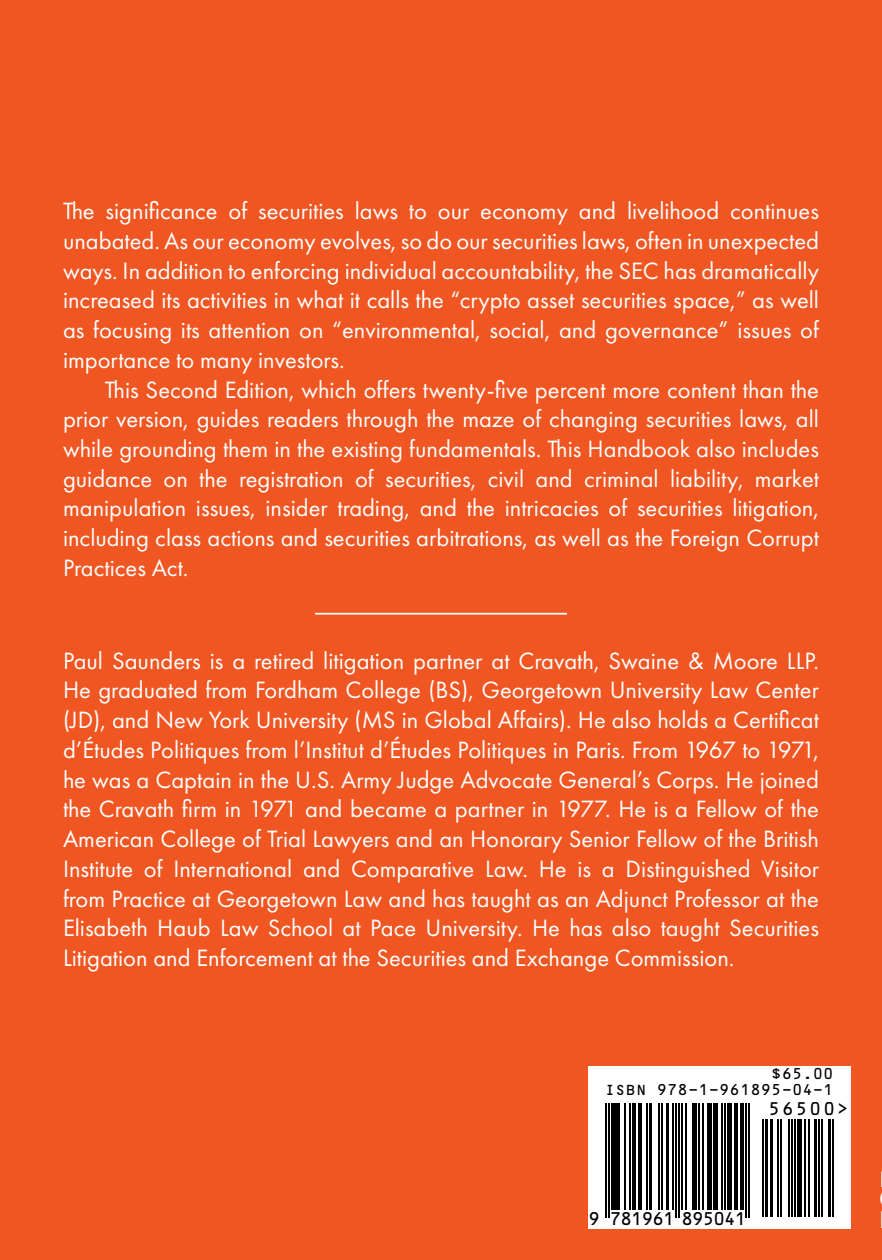
<style>
.page{position:relative;width:882px;height:1260px;background:#f05622}
.page>*{position:absolute;margin:0;border:0;box-sizing:border-box;transform-origin:0 0}
.t1{font:24.5px/29.8px "Futura PT";color:#fff;text-align:justify}
.t2{font:17.68px "OCRB";letter-spacing:-.09em;color:#000;scale:.96 1}
.t3{font:15.05px "OCRB";color:#000;scale:.96 1}
</style>
<div class="page">
<hr style="left:315px;top:613px;width:252px;height:2px;background:#fff">
<svg style="left:881px;top:1171px;width:1px;height:16px"></svg>
<div style="left:588px;top:1066px;width:262px;height:162px;background:#fff"></div>
<hr style="left:605px;top:1103px;width:1px;height:114px;background:#000">
<hr style="left:608px;top:1103px;width:1px;height:114px;background:#000">
<hr style="left:611px;top:1103px;width:4px;height:106px;background:#000">
<hr style="left:617px;top:1103px;width:3px;height:106px;background:#000">
<hr style="left:625px;top:1103px;width:1px;height:106px;background:#000">
<hr style="left:629px;top:1103px;width:2px;height:106px;background:#000">
<hr style="left:632px;top:1103px;width:3px;height:106px;background:#000">
<hr style="left:638px;top:1103px;width:3px;height:106px;background:#000">
<hr style="left:646px;top:1103px;width:1px;height:106px;background:#000">
<hr style="left:649px;top:1103px;width:3px;height:106px;background:#000">
<hr style="left:658px;top:1103px;width:2px;height:106px;background:#000">
<hr style="left:661px;top:1103px;width:2px;height:106px;background:#000">
<hr style="left:666px;top:1103px;width:3px;height:106px;background:#000">
<hr style="left:672px;top:1103px;width:1px;height:106px;background:#000">
<hr style="left:675px;top:1103px;width:1px;height:114px;background:#000">
<hr style="left:678px;top:1103px;width:1px;height:114px;background:#000">
<hr style="left:681px;top:1103px;width:1px;height:106px;background:#000">
<hr style="left:686px;top:1103px;width:1px;height:106px;background:#000">
<hr style="left:692px;top:1103px;width:4px;height:106px;background:#000">
<hr style="left:698px;top:1103px;width:1px;height:106px;background:#000">
<hr style="left:703px;top:1103px;width:1px;height:106px;background:#000">
<div style="left:707px;top:1103px;width:5px;height:106px;background:#000"></div>
<div style="left:713px;top:1103px;width:5px;height:106px;background:#000"></div>
<hr style="left:721px;top:1103px;width:1px;height:106px;background:#000">
<hr style="left:724px;top:1103px;width:1px;height:106px;background:#000">
<hr style="left:727px;top:1103px;width:4px;height:106px;background:#000">
<hr style="left:735px;top:1103px;width:3px;height:106px;background:#000">
<hr style="left:741px;top:1103px;width:3px;height:106px;background:#000">
<hr style="left:745px;top:1103px;width:2px;height:114px;background:#000">
<hr style="left:748px;top:1103px;width:2px;height:114px;background:#000">
<hr style="left:762px;top:1120px;width:1px;height:97px;background:#000">
<hr style="left:765px;top:1120px;width:3px;height:97px;background:#000">
<hr style="left:770px;top:1120px;width:3px;height:97px;background:#000">
<hr style="left:777px;top:1120px;width:2px;height:97px;background:#000">
<hr style="left:780px;top:1120px;width:2px;height:97px;background:#000">
<hr style="left:788px;top:1120px;width:1px;height:97px;background:#000">
<hr style="left:791px;top:1120px;width:1px;height:97px;background:#000">
<hr style="left:794px;top:1120px;width:1px;height:97px;background:#000">
<div style="left:797px;top:1120px;width:5px;height:97px;background:#000"></div>
<hr style="left:805px;top:1120px;width:1px;height:97px;background:#000">
<hr style="left:808px;top:1120px;width:1px;height:97px;background:#000">
<hr style="left:814px;top:1120px;width:3px;height:97px;background:#000">
<hr style="left:819px;top:1120px;width:1px;height:97px;background:#000">
<hr style="left:822px;top:1120px;width:1px;height:97px;background:#000">
<hr style="left:828px;top:1120px;width:3px;height:97px;background:#000">
<hr style="left:832px;top:1120px;width:2px;height:97px;background:#000">
<p class="t1" style="left:63px;top:196px;width:758px">The significance of securities laws to our economy and livelihood continues unabated. As our economy evolves, so do our securities laws, often in unexpected ways. In addition to enforcing individual accountability, the SEC has dramatically increased its activities in what it calls the “crypto asset securities space,” as well as focusing its attention on “environmental, social, and governance” issues of importance to many investors.</p>
<p class="t1" style="left:63px;top:374px;width:758px;text-indent:42px">This Second Edition, which offers twenty-five percent more content than the prior version, guides readers through the maze of changing securities laws, all while grounding them in the existing fundamentals. This Handbook also includes guidance on the registration of securities, civil and criminal liability, market manipulation issues, insider trading, and the intricacies of securities litigation, including class actions and securities arbitrations, as well as the Foreign Corrupt Practices Act.</p>
<p class="t1" style="left:63px;top:646px;width:758px">Paul Saunders is a retired litigation partner at Cravath, Swaine &amp; Moore LLP.<br>He graduated from Fordham College (BS), Georgetown University Law Center (JD), and New York University (MS in Global Affairs). He also holds a Certificat d’Études Politiques from l’Institut d’Études Politiques in Paris. From 1967 to 1971, he was a Captain in the U.S. Army Judge Advocate General’s Corps. He joined the Cravath firm in 1971 and became a partner in 1977. He is a Fellow of the American College of Trial Lawyers and an Honorary Senior Fellow of the British Institute of International and Comparative Law. He is a Distinguished Visitor from Practice at Georgetown Law and has taught as an Adjunct Professor at the Elisabeth Haub Law School at Pace University. He has also taught Securities Litigation and Enforcement at the Securities and Exchange Commission.</p>
<p class="t3" style="left:771px;top:1065px;width:67px">$65.00</p>
<p class="t3" style="left:605px;top:1082px;width:240px">ISBN 978-1-961895-04-1</p>
<p class="t2" style="left:768px;top:1099px;width:86px">56500&gt;</p>
<p class="t2" style="left:588px;top:1209px;width:167px">9 781961 895041</p>
</div>
